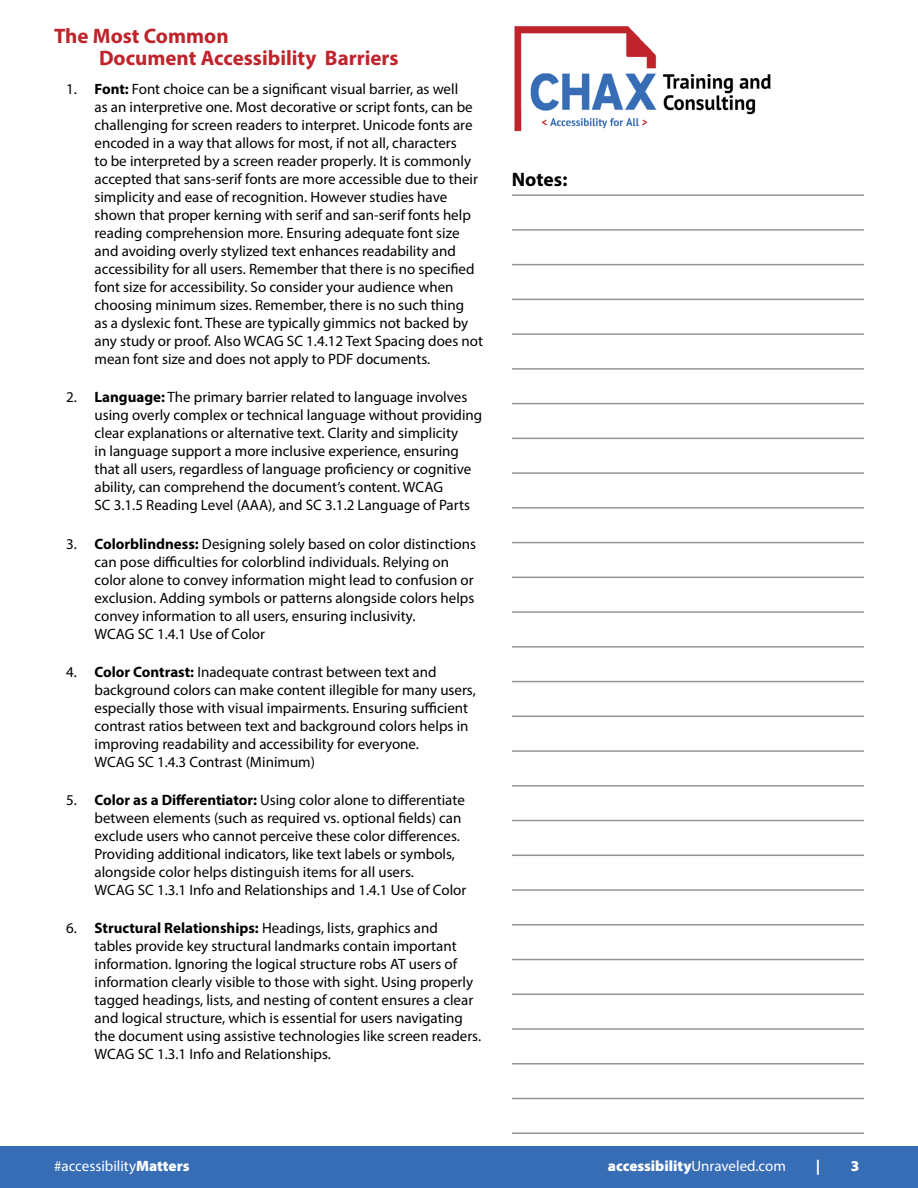
<style>
.page{position:relative;width:918px;height:1188px;background:#fff}
.page>*{position:absolute;margin:0;border:0;box-sizing:border-box;transform-origin:0 0}
.t1{font:700 21px/22.5px "Myriad Pro";color:#bf242c}
.t2{font:700 19.5px "Myriad Pro";color:#000}
.t3{font:15px/18px "Myriad Pro";color:#000}
.t4{font:900 15px "Myriad Pro";color:#fff}
.t5{font:15px "Myriad Pro";color:#fff}
.s1{font-weight:700}
.s2{font-weight:900}
.s3{font-weight:400}
</style>
<div class="page">
<div style="left:0;top:1146px;width:918px;height:42px;background:#376db5"></div>
<hr style="left:512px;top:194px;width:352px;height:2px;background:#939598">
<hr style="left:512px;top:229px;width:352px;height:2px;background:#939598">
<hr style="left:512px;top:264px;width:352px;height:1px;background:#939598">
<hr style="left:512px;top:299px;width:352px;height:1px;background:#939598">
<hr style="left:512px;top:333px;width:352px;height:2px;background:#939598">
<hr style="left:512px;top:368px;width:352px;height:2px;background:#939598">
<hr style="left:512px;top:403px;width:352px;height:1px;background:#939598">
<hr style="left:512px;top:438px;width:352px;height:1px;background:#939598">
<hr style="left:512px;top:472px;width:352px;height:2px;background:#939598">
<hr style="left:512px;top:507px;width:352px;height:2px;background:#939598">
<hr style="left:512px;top:542px;width:352px;height:1px;background:#939598">
<hr style="left:512px;top:577px;width:352px;height:1px;background:#939598">
<hr style="left:512px;top:611px;width:352px;height:2px;background:#939598">
<hr style="left:512px;top:646px;width:352px;height:2px;background:#939598">
<hr style="left:512px;top:681px;width:352px;height:1px;background:#939598">
<hr style="left:512px;top:716px;width:352px;height:1px;background:#939598">
<hr style="left:512px;top:750px;width:352px;height:2px;background:#939598">
<hr style="left:512px;top:785px;width:352px;height:2px;background:#939598">
<hr style="left:512px;top:820px;width:352px;height:1px;background:#939598">
<hr style="left:512px;top:855px;width:352px;height:1px;background:#939598">
<hr style="left:512px;top:889px;width:352px;height:2px;background:#939598">
<hr style="left:512px;top:924px;width:352px;height:2px;background:#939598">
<hr style="left:512px;top:959px;width:352px;height:1px;background:#939598">
<hr style="left:512px;top:994px;width:352px;height:1px;background:#939598">
<hr style="left:512px;top:1028px;width:352px;height:2px;background:#939598">
<hr style="left:512px;top:1063px;width:352px;height:2px;background:#939598">
<hr style="left:512px;top:1098px;width:352px;height:1px;background:#939598">
<hr style="left:512px;top:1132px;width:352px;height:2px;background:#939598">
<img style="left:514px;top:26px;width:257px;height:106px">
<h1 class="t1" style="left:99px;top:24px;width:301px;text-indent:-45px">The Most Common<br>Document Accessibility Barriers</h1>
<p class="t3" style="left:94px;top:80px;width:390px;text-indent:-28px">1. <span class="s1">Font:</span> Font choice can be a significant visual barrier, as well<br>as an interpretive one. Most decorative or script fonts, can be challenging for screen readers to interpret. Unicode fonts are encoded in a way that allows for most, if not all, characters<br>to be interpreted by a screen reader properly. It is commonly accepted that sans-serif fonts are more accessible due to their simplicity and ease of recognition. However studies have shown that proper kerning with serif and san-serif fonts help reading comprehension more. Ensuring adequate font size and avoiding overly stylized text enhances readability and accessibility for all users. Remember that there is no specified font size for accessibility. So consider your audience when choosing minimum sizes. Remember, there is no such thing<br>as a dyslexic font. These are typically gimmics not backed by any study or proof. Also WCAG SC 1.4.12 Text Spacing does not mean font size and does not apply to PDF documents.</p>
<p class="t3" style="left:94px;top:388px;width:389px;text-indent:-28px">2. <span class="s1">Language:</span> The primary barrier related to language involves using overly complex or technical language without providing clear explanations or alternative text. Clarity and simplicity<br>in language support a more inclusive experience, ensuring that all users, regardless of language proficiency or cognitive ability, can comprehend the document’s content. WCAG<br>SC 3.1.5 Reading Level (AAA), and SC 3.1.2 Language of Parts</p>
<p class="t3" style="left:94px;top:534px;width:383px;text-indent:-28px">3. <span class="s1">Colorblindness:</span> Designing solely based on color distinctions can pose difficulties for colorblind individuals. Relying on color alone to convey information might lead to confusion or exclusion. Adding symbols or patterns alongside colors helps convey information to all users, ensuring inclusivity.<br>WCAG SC 1.4.1 Use of Color</p>
<p class="t3" style="left:94px;top:663px;width:383px;text-indent:-28px">4. <span class="s1">Color Contrast:</span> Inadequate contrast between text and background colors can make content illegible for many users, especially those with visual impairments. Ensuring sufficient contrast ratios between text and background colors helps in improving readability and accessibility for everyone.<br>WCAG SC 1.4.3 Contrast (Minimum)</p>
<p class="t3" style="left:94px;top:791px;width:373px;text-indent:-28px">5. <span class="s1">Color as a Differentiator:</span> Using color alone to differentiate between elements (such as required vs. optional fields) can exclude users who cannot perceive these color differences.<br>Providing additional indicators, like text labels or symbols, alongside color helps distinguish items for all users.<br>WCAG SC 1.3.1 Info and Relationships and 1.4.1 Use of Color</p>
<p class="t3" style="left:94px;top:919px;width:388px;text-indent:-28px">6. <span class="s1">Structural Relationships:</span> Headings, lists, graphics and<br>tables provide key structural landmarks contain important information. Ignoring the logical structure robs AT users of information clearly visible to those with sight. Using properly tagged headings, lists, and nesting of content ensures a clear and logical structure, which is essential for users navigating the document using assistive technologies like screen readers.<br>WCAG SC 1.3.1 Info and Relationships.</p>
<h2 class="t2" style="left:512px;top:167px;width:57px">Notes:</h2>
<p class="t5" style="left:54px;top:1157px;width:137px">#accessibility<span class="s2">Matters</span></p>
<p class="t4" style="left:608px;top:1156px;width:180px">accessibility<span class="s3">Unraveled.com</span></p>
<p class="t4" style="left:816px;top:1156px;width:6px">|</p>
<p class="t4" style="left:851px;top:1156px;width:10px">3</p>
</div>
